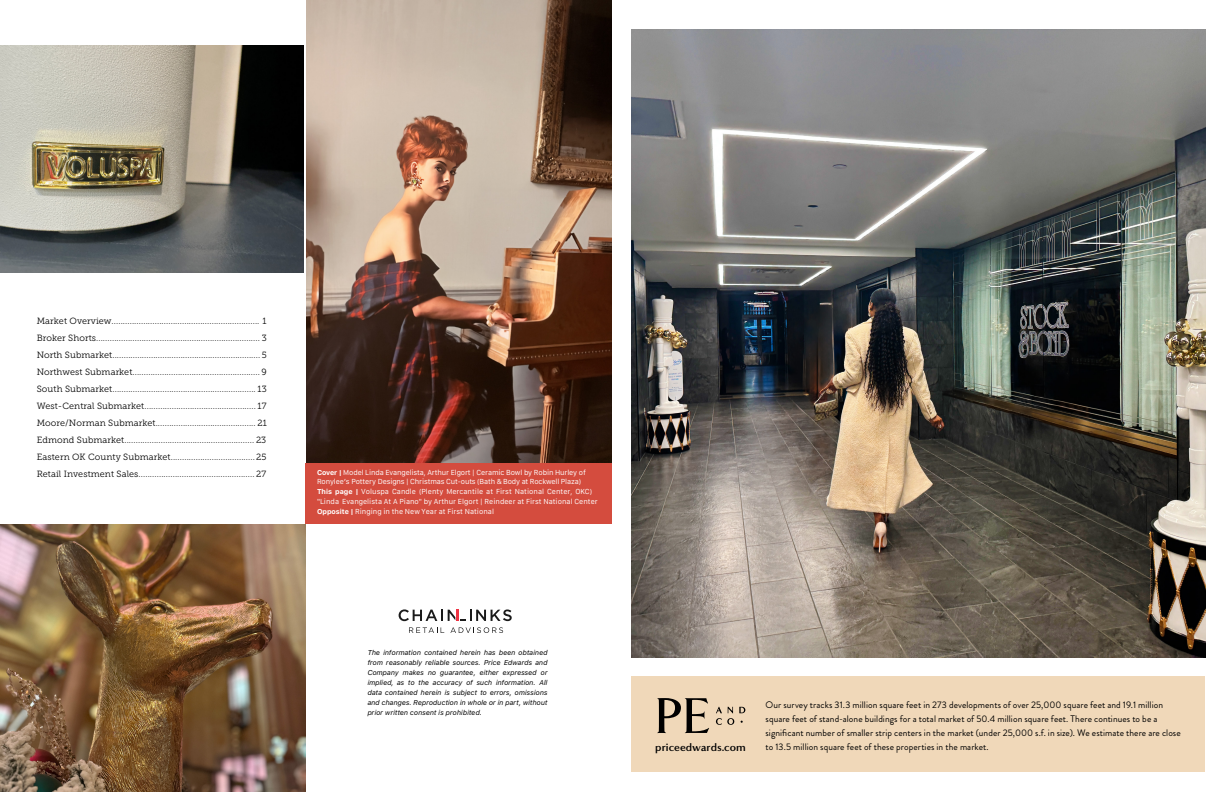
<style>
.page{position:relative;width:1224px;height:792px;background:#fff}
.page>*{position:absolute;margin:0;border:0;box-sizing:border-box;transform-origin:0 0}
.t1{font:700 11px "Minerva Modern";color:#000}
.t2{font:9.5px/14px "Brandon Grotesque";letter-spacing:.005em;color:#000}
.t3{font:9px/17px "Museo Slab 300";letter-spacing:.01em;color:#000;text-align:justify}
.t4{font:7px/9.8px "Galvji";color:#fff}
.t5{font:italic 7px/10px "Galvji";color:#000;text-align:justify}
.s1{font-weight:700}
</style>
<div class="page">
<img style="left:631px;top:29px;width:574px;height:629px">
<img style="left:0;top:524px;width:305px;height:268px">
<img style="left:0;top:45px;width:303px;height:227px">
<img style="left:306px;top:0;width:306px;height:464px">
<svg style="left:409px;top:627px;width:35px;height:6px"></svg>
<svg style="left:450px;top:627px;width:53px;height:6px"></svg>
<svg style="left:399px;top:609px;width:113px;height:12px"></svg>
<div style="left:306px;top:464px;width:306px;height:60px;background:#d44c3e"></div>
<div style="left:631px;top:677px;width:574px;height:95px;background:#f0d8b9"></div>
<svg style="left:657px;top:698px;width:52px;height:35px"></svg>
<svg style="left:716px;top:707px;width:29px;height:18px"></svg>
<p class="t3" style="left:37px;top:313px;width:232px">Market Overview................................................................. 1<br>Broker Shorts........................................................................ 3<br>North Submarket................................................................. 5<br>Northwest Submarket........................................................ 9<br>South Submarket............................................................... 13<br>West-Central Submarket................................................. 17<br>Moore/Norman Submarket............................................ 21<br>Edmond Submarket......................................................... 23<br>Eastern OK County Submarket..................................... 25<br>Retail Investment Sales................................................... 27</p>
<p class="t4" style="left:317px;top:467px;width:282px"><span class="s1">Cover |</span> Model Linda Evangelista, Arthur Elgort | Ceramic Bowl by Robin Hurley of Ronylee’s Pottery Designs | Christmas Cut-outs (Bath &amp; Body at Rockwell Plaza)<br><span class="s1">This page |</span> Voluspa Candle (Plenty Mercantile at First National Center, OKC) "Linda Evangelista At A Piano" by Arthur Elgort | Reindeer at First National Center <span class="s1">Opposite |</span> Ringing in the New Year at First National</p>
<p class="t5" style="left:367px;top:647px;width:182px">The information contained herein has been obtained from reasonably reliable sources. Price Edwards and Company makes no guarantee, either expressed or implied, as to the accuracy of such information. All data contained herein is subject to errors, omissions and changes. Reproduction in whole or in part, without prior written consent is prohibited.</p>
<p class="t1" style="left:655px;top:741px;width:92px">priceedwards.com</p>
<p class="t2" style="left:766px;top:698px;width:417px">Our survey tracks 31.3 million square feet in 273 developments of over 25,000 square feet and 19.1 million square feet of stand-alone buildings for a total market of 50.4 million square feet. There continues to be a significant number of smaller strip centers in the market (under 25,000 s.f. in size). We estimate there are close to 13.5 million square feet of these properties in the market.</p>
</div>
